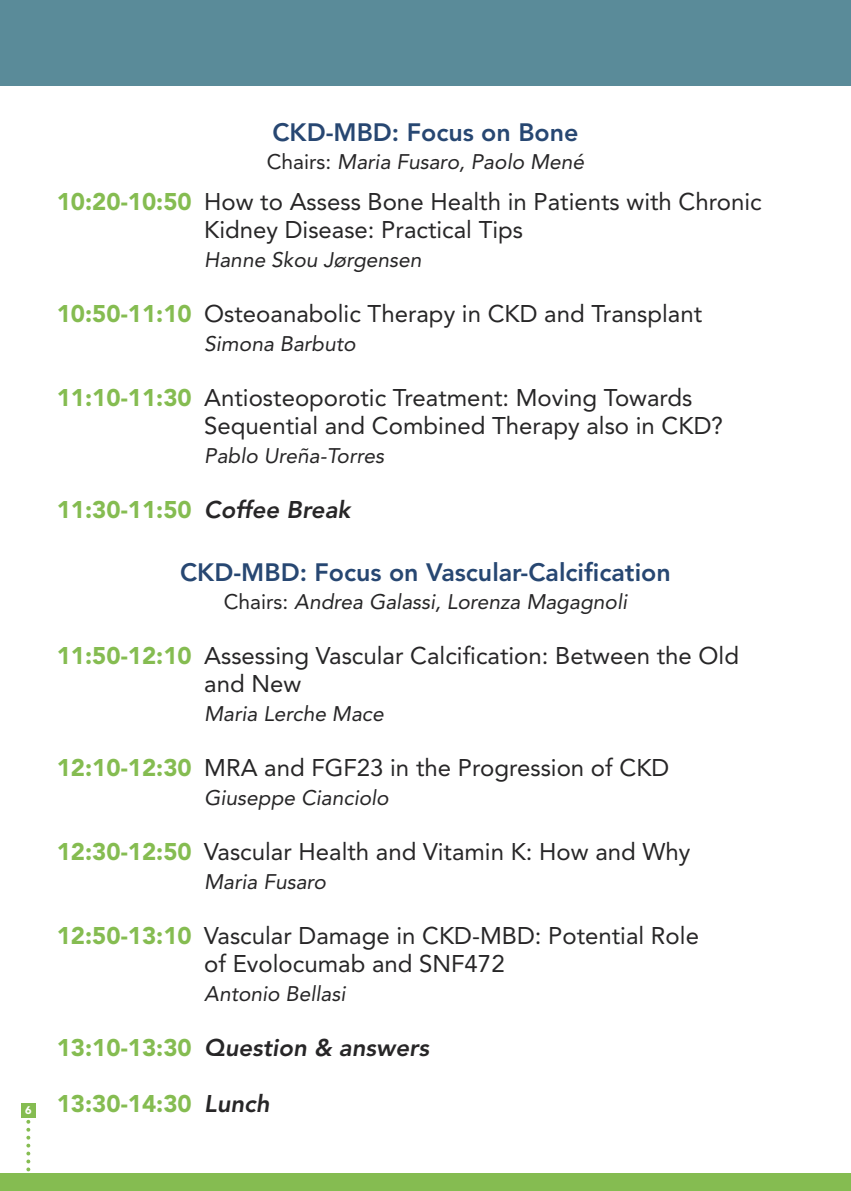
<style>
.page{position:relative;width:851px;height:1191px;background:#fff}
.page>*{position:absolute;margin:0;border:0;box-sizing:border-box;transform-origin:0 0}
.t1{font:800 25px "Avenir LT Std";color:#274772}
.t2{font:24px/28px "Avenir LT Std";color:#272627}
.t3{font:900 24px "Avenir LT Std";color:#85bc51}
.t4{font:italic 800 24px "Avenir LT Std";color:#272627}
.t5{font:italic 21px "Avenir LT Std";color:#272627}
.s1{font-style:normal}
.s2{font-weight:900;color:#85bc51}
.s3{font-weight:800;font-style:italic;color:#272627}
.s4{font-weight:900;font-style:normal;color:#85bc51}
.s5{font-size:11px;color:#fff}
</style>
<div class="page">
<div style="left:0;top:0;width:850px;height:85px;background:#5a8b99"></div>
<div style="left:0;top:1174px;width:850px;height:17px;background:#85bc51"></div>
<svg style="left:26px;top:1117px;width:4px;height:57px"></svg>
<div style="left:21px;top:1103px;width:14px;height:14px;background:#85bc51"></div>
<p class="t1" style="left:272px;top:122px;width:307px">CKD-MBD: Focus on Bone</p>
<p class="t5" style="left:267px;top:153px;width:319px"><span class="s1">Chairs:</span> Maria Fusaro, Paolo Mené</p>
<p class="t2" style="left:204px;top:190px;width:559px;text-indent:-147px"><span class="s2">10:20-10:50</span> How to Assess Bone Health in Patients with Chronic<br>Kidney Disease: Practical Tips</p>
<p class="t5" style="left:204px;top:251px;width:219px">Hanne Skou Jørgensen</p>
<p class="t2" style="left:57px;top:302px;width:646px"><span class="s2">10:50-11:10</span> Osteoanabolic Therapy in CKD and Transplant</p>
<p class="t5" style="left:204px;top:335px;width:153px">Simona Barbuto</p>
<p class="t2" style="left:204px;top:386px;width:520px;text-indent:-147px"><span class="s2">11:10-11:30</span> Antiosteoporotic Treatment: Moving Towards<br>Sequential and Combined Therapy also in CKD?</p>
<p class="t5" style="left:204px;top:447px;width:181px">Pablo Ureña-Torres</p>
<p class="t3" style="left:57px;top:500px;width:295px">11:30-11:50 <span class="s3">Coffee Break</span></p>
<p class="t1" style="left:180px;top:562px;width:492px">CKD-MBD: Focus on Vascular-Calcification</p>
<p class="t5" style="left:224px;top:593px;width:405px"><span class="s1">Chairs:</span> Andrea Galassi, Lorenza Magagnoli</p>
<p class="t2" style="left:204px;top:644px;width:536px;text-indent:-147px"><span class="s2">11:50-12:10</span> Assessing Vascular Calcification: Between the Old and New</p>
<p class="t5" style="left:204px;top:705px;width:181px">Maria Lerche Mace</p>
<p class="t2" style="left:57px;top:756px;width:614px"><span class="s2">12:10-12:30</span> MRA and FGF23 in the Progression of CKD</p>
<p class="t5" style="left:204px;top:789px;width:186px">Giuseppe Cianciolo</p>
<p class="t2" style="left:57px;top:840px;width:635px"><span class="s2">12:30-12:50</span> Vascular Health and Vitamin K: How and Why</p>
<p class="t5" style="left:204px;top:873px;width:123px">Maria Fusaro</p>
<p class="t2" style="left:204px;top:924px;width:496px;text-indent:-147px"><span class="s2">12:50-13:10</span> Vascular Damage in CKD-MBD: Potential Role of Evolocumab and SNF472</p>
<p class="t5" style="left:204px;top:985px;width:143px">Antonio Bellasi</p>
<p class="t4" style="left:57px;top:1038px;width:374px"><span class="s4">13:10-13:30</span> Question &amp; answers</p>
<p class="t3" style="left:25px;top:1094px;width:246px"><span class="s5">6</span> 13:30-14:30 <span class="s3">Lunch</span></p>
</div>
